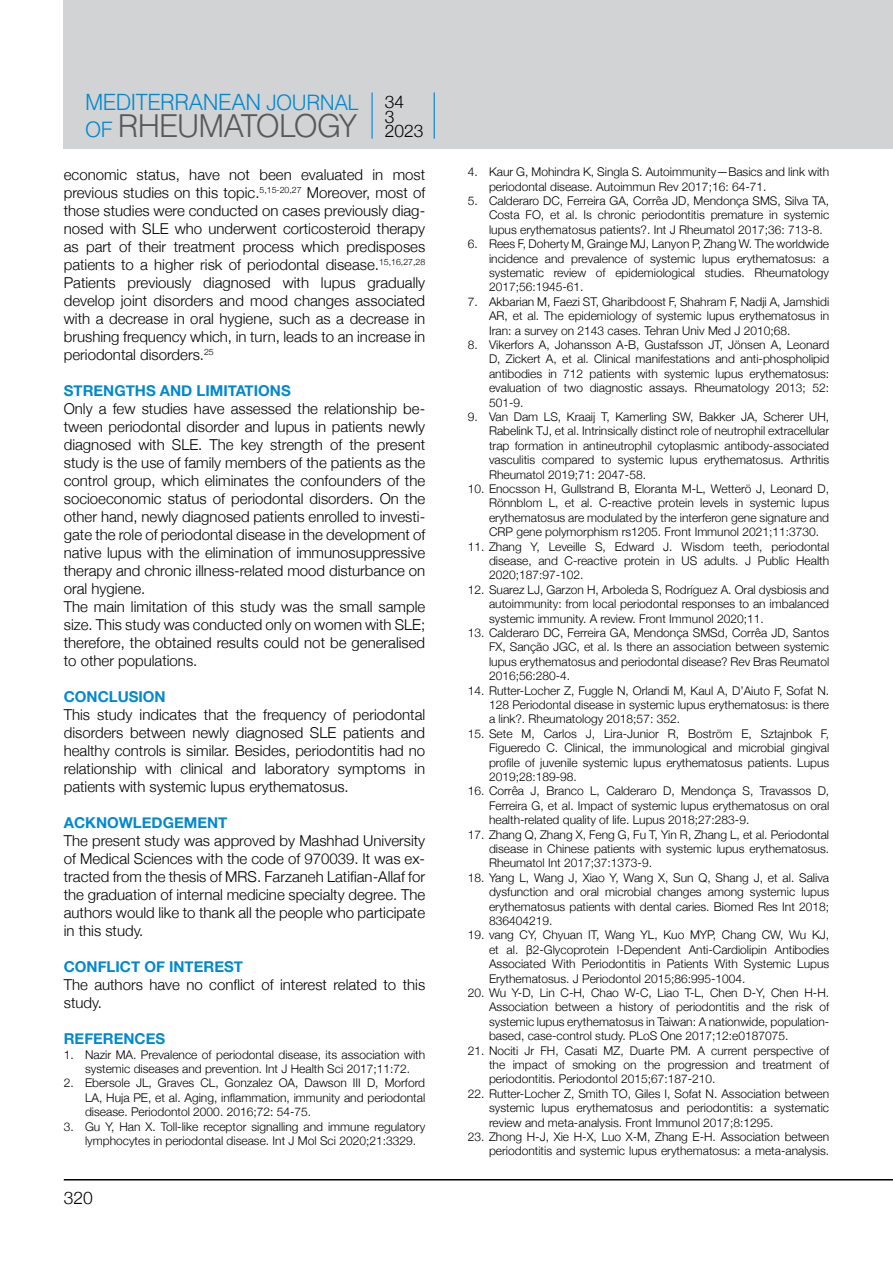
<style>
.page{position:relative;width:893px;height:1263px;background:#fff}
.page>*{position:absolute;margin:0;border:0;box-sizing:border-box;transform-origin:0 0}
.t1{font:31.2px "UB Helvetica Light";letter-spacing:-.025em;color:#58595b}
.t2{font:22.2px "UB Helvetica Light";letter-spacing:-.02em;color:#0089cf}
.t3{font:300 17.4px/15px "Helvetica Neue";color:#000}
.t4{font:300 15px/18px "Helvetica Neue";color:#000;text-align:justify}
.t5{font:700 15px "Helvetica Neue";color:#0089cf}
.t6{font:300 12px/14.4px "Helvetica Neue";color:#000;text-align:justify}
.s1{font-size:21px}
.s2{font-size:21px;color:#0089cf}
</style>
<div class="page">
<hr style="left:64px;top:1179px;width:829px;height:1px;background:#000">
<div style="left:64px;top:0;width:829px;height:149px;background:#d1d3d4"></div>
<hr style="left:371px;top:92px;width:2px;height:47px;background:#0089cf">
<hr style="left:434px;top:92px;width:1px;height:47px;background:#0081c9">
<h2 class="t2" style="left:85px;top:89px;width:275px">MEDITERRANEAN <span class="s1">JOURNAL</span></h2>
<h1 class="t1" style="left:85px;top:107px;width:273px"><span class="s2">OF</span> RHEUMATOLOGY</h1>
<h3 class="t3" style="left:385px;top:93px;width:40px">34<br>3<br>2023</h3>
<p class="t4" style="left:64px;top:165px;width:363px">economic status, have not been evaluated in most previous studies on this topic.<sup>5,15-20,27</sup> Moreover, most of those studies were conducted on cases previously diag&shy;nosed with SLE who underwent corticosteroid therapy as part of their treatment process which predisposes patients to a higher risk of periodontal disease.<sup>15,16,27,28<br></sup>Patients previously diagnosed with lupus gradually develop joint disorders and mood changes associated with a decrease in oral hygiene, such as a decrease in brushing frequency which, in turn, leads to an increase in periodontal disorders.<sup>25</sup></p>
<p class="t5" style="left:64px;top:379px;width:228px">STRENGTHS AND LIMITATIONS</p>
<p class="t4" style="left:64px;top:399px;width:363px;text-align:left">Only a few studies have assessed the relationship be&shy;tween periodontal disorder and lupus in patients newly diagnosed with SLE. The key strength of the present study is the use of family members of the patients as the control group, which eliminates the confounders of the socioeconomic status of periodontal disorders. On the other hand, newly diagnosed patients enrolled to investi&shy;gate the role of periodontal disease in the development of native lupus with the elimination of immunosuppressive therapy and chronic illness-related mood disturbance on oral hygiene.<br>The main limitation of this study was the small sample size. This study was conducted only on women with SLE; therefore, the obtained results could not be generalised to other populations.</p>
<p class="t5" style="left:64px;top:685px;width:103px">CONCLUSION</p>
<p class="t4" style="left:64px;top:705px;width:363px">This study indicates that the frequency of periodontal disorders between newly diagnosed SLE patients and healthy controls is similar. Besides, periodontitis had no relationship with clinical and laboratory symptoms in patients with systemic lupus erythematosus.</p>
<p class="t5" style="left:64px;top:811px;width:165px">ACKNOWLEDGEMENT</p>
<p class="t4" style="left:64px;top:831px;width:363px">The present study was approved by Mashhad University of Medical Sciences with the code of 970039. It was ex&shy;tracted from the thesis of MRS. Farzaneh Latifian-Allaf for the graduation of internal medicine specialty degree. The authors would like to thank all the people who participate in this study.</p>
<p class="t5" style="left:64px;top:955px;width:181px">CONFLICT OF INTEREST</p>
<p class="t4" style="left:64px;top:975px;width:363px">The authors have no conflict of interest related to this study.</p>
<p class="t5" style="left:64px;top:1027px;width:103px">REFERENCES</p>
<p class="t6" style="left:64px;top:1046px;width:363px;text-align:center">1. Nazir MA. Prevalence of periodontal disease, its association with systemic diseases and prevention. Int J Health Sci 2017;11:72.</p>
<p class="t6" style="left:85px;top:1075px;width:342px;text-indent:-21px">2. Ebersole JL, Graves CL, Gonzalez OA, Dawson III D, Morford LA, Huja PE, et al. Aging, inflammation, immunity and periodontal disease. Periodontol 2000. 2016;72: 54-75.</p>
<p class="t6" style="left:85px;top:1118px;width:342px;text-indent:-21px">3. Gu Y, Han X. Toll-like receptor signalling and immune regulatory lymphocytes in periodontal disease. Int J Mol Sci 2020;21:3329.</p>
<h3 class="t3" style="left:64px;top:1189px;width:31px">320</h3>
<p class="t6" style="left:489px;top:164px;width:342px;text-indent:-21px">4. Kaur G, Mohindra K, Singla S. Autoimmunity—Basics and link with periodontal disease. Autoimmun Rev 2017;16: 64-71.</p>
<p class="t6" style="left:489px;top:193px;width:342px;text-indent:-21px">5. Calderaro DC, Ferreira GA, Corrêa JD, Mendonça SMS, Silva TA, Costa FO, et al. Is chronic periodontitis premature in systemic lupus erythematosus patients?. Int J Rheumatol 2017;36: 713-8.</p>
<p class="t6" style="left:489px;top:236px;width:342px;text-indent:-21px">6. Rees F, Doherty M, Grainge MJ, Lanyon P, Zhang W. The worldwide incidence and prevalence of systemic lupus erythematosus: a systematic review of epidemiological studies. Rheumatology 2017;56:1945-61.</p>
<p class="t6" style="left:489px;top:293px;width:342px;text-indent:-21px">7. Akbarian M, Faezi ST, Gharibdoost F, Shahram F, Nadji A, Jamshidi AR, et al. The epidemiology of systemic lupus erythematosus in Iran: a survey on 2143 cases. Tehran Univ Med J 2010;68.</p>
<p class="t6" style="left:489px;top:337px;width:342px;text-indent:-21px">8. Vikerfors A, Johansson A-B, Gustafsson JT, Jönsen A, Leonard D, Zickert A, et al. Clinical manifestations and anti-phospholipid antibodies in 712 patients with systemic lupus erythematosus: evaluation of two diagnostic assays. Rheumatology 2013; 52:<br>501-9.</p>
<p class="t6" style="left:489px;top:409px;width:342px;text-indent:-21px">9. Van Dam LS, Kraaij T, Kamerling SW, Bakker JA, Scherer UH, Rabelink TJ, et al. Intrinsically distinct role of neutrophil extracellular trap formation in antineutrophil cytoplasmic antibody-associated vasculitis compared to systemic lupus erythematosus. Arthritis Rheumatol 2019;71: 2047-58.</p>
<p class="t6" style="left:489px;top:481px;width:342px;text-indent:-21px">10. Enocsson H, Gullstrand B, Eloranta M-L, Wetterö J, Leonard D, Rönnblom L, et al. C-reactive protein levels in systemic lupus erythematosus are modulated by the interferon gene signature and CRP gene polymorphism rs1205. Front Immunol 2021;11:3730.</p>
<p class="t6" style="left:489px;top:538px;width:342px;text-indent:-21px">11. Zhang Y, Leveille S, Edward J. Wisdom teeth, periodontal disease, and C-reactive protein in US adults. J Public Health 2020;187:97-102.</p>
<p class="t6" style="left:489px;top:581px;width:342px;text-indent:-21px">12. Suarez LJ, Garzon H, Arboleda S, Rodríguez A. Oral dysbiosis and autoimmunity: from local periodontal responses to an imbalanced systemic immunity. A review. Front Immunol 2020;11.</p>
<p class="t6" style="left:489px;top:625px;width:342px;text-indent:-21px">13. Calderaro DC, Ferreira GA, Mendonça SMSd, Corrêa JD, Santos FX, Sanção JGC, et al. Is there an association between systemic lupus erythematosus and periodontal disease? Rev Bras Reumatol 2016;56:280-4.</p>
<p class="t6" style="left:489px;top:682px;width:342px;text-indent:-21px">14. Rutter-Locher Z, Fuggle N, Orlandi M, Kaul A, D’Aiuto F, Sofat N.<br>128 Periodontal disease in systemic lupus erythematosus: is there a link?. Rheumatology 2018;57: 352.</p>
<p class="t6" style="left:489px;top:725px;width:342px;text-indent:-21px">15. Sete M, Carlos J, Lira-Junior R, Boström E, Sztajnbok F, Figueredo C. Clinical, the immunological and microbial gingival profile of juvenile systemic lupus erythematosus patients. Lupus 2019;28:189-98.</p>
<p class="t6" style="left:489px;top:783px;width:342px;text-indent:-21px">16. Corrêa J, Branco L, Calderaro D, Mendonça S, Travassos D, Ferreira G, et al. Impact of systemic lupus erythematosus on oral health-related quality of life. Lupus 2018;27:283-9.</p>
<p class="t6" style="left:489px;top:826px;width:342px;text-indent:-21px">17. Zhang Q, Zhang X, Feng G, Fu T, Yin R, Zhang L, et al. Periodontal disease in Chinese patients with systemic lupus erythematosus.<br>Rheumatol Int 2017;37:1373-9.</p>
<p class="t6" style="left:489px;top:869px;width:342px;text-indent:-21px">18. Yang L, Wang J, Xiao Y, Wang X, Sun Q, Shang J, et al. Saliva dysfunction and oral microbial changes among systemic lupus erythematosus patients with dental caries. Biomed Res Int 2018; 836404219.</p>
<p class="t6" style="left:489px;top:927px;width:342px;text-indent:-21px">19. vang CY, Chyuan IT, Wang YL, Kuo MYP, Chang CW, Wu KJ, et al. β2‐Glycoprotein I‐Dependent Anti‐Cardiolipin Antibodies Associated With Periodontitis in Patients With Systemic Lupus Erythematosus. J Periodontol 2015;86:995-1004.</p>
<p class="t6" style="left:489px;top:985px;width:342px;text-indent:-21px">20. Wu Y-D, Lin C-H, Chao W-C, Liao T-L, Chen D-Y, Chen H-H.<br>Association between a history of periodontitis and the risk of systemic lupus erythematosus in Taiwan: A nationwide, population&shy;based, case-control study. PLoS One 2017;12:e0187075.</p>
<p class="t6" style="left:489px;top:1042px;width:342px;text-indent:-21px">21. Nociti Jr FH, Casati MZ, Duarte PM. A current perspective of the impact of smoking on the progression and treatment of periodontitis. Periodontol 2015;67:187-210.</p>
<p class="t6" style="left:489px;top:1085px;width:342px;text-indent:-21px">22. Rutter-Locher Z, Smith TO, Giles I, Sofat N. Association between systemic lupus erythematosus and periodontitis: a systematic review and meta-analysis. Front Immunol 2017;8:1295.</p>
<p class="t6" style="left:468px;top:1129px;width:363px;text-align:right">23. Zhong H-J, Xie H-X, Luo X-M, Zhang E-H. Association between periodontitis and systemic lupus erythematosus: a meta-analysis.</p>
</div>
